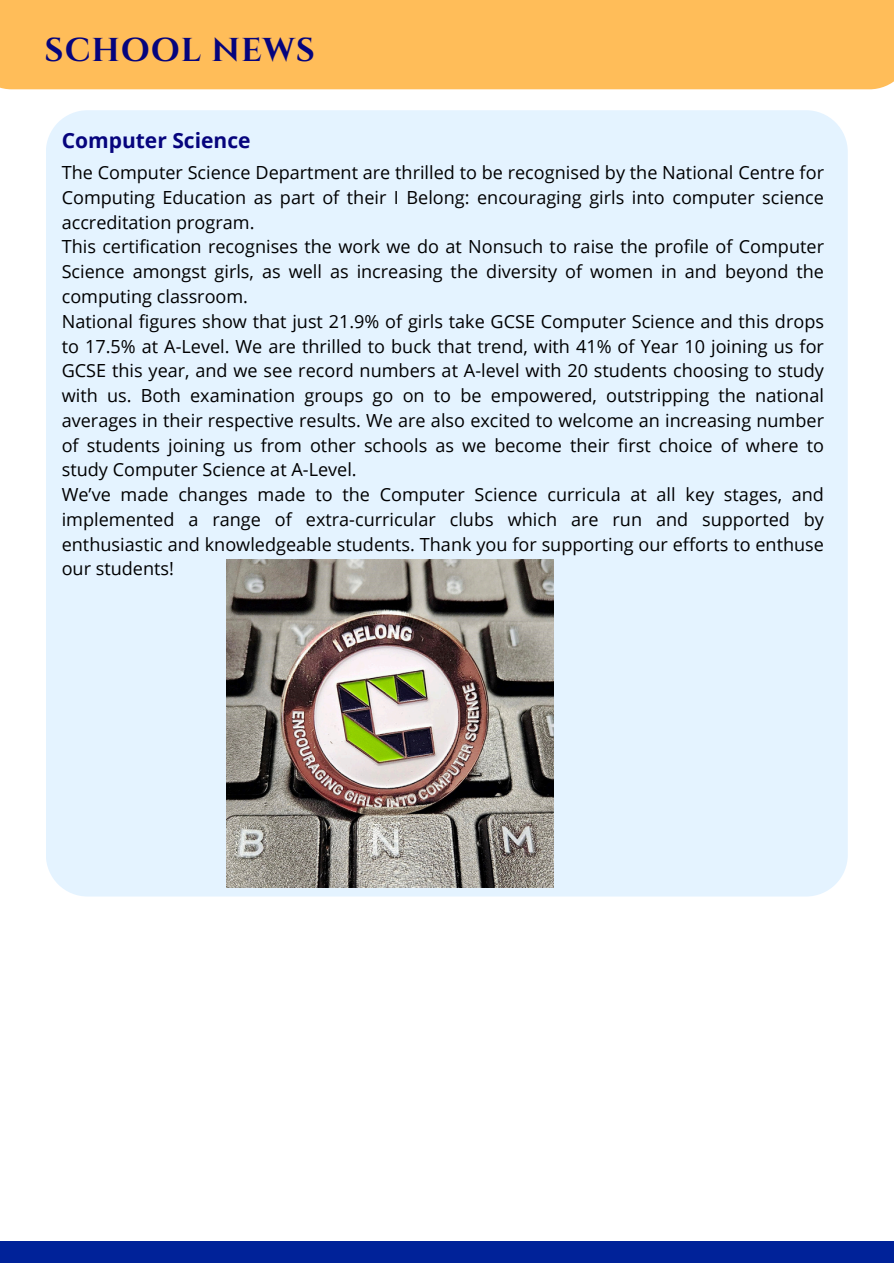
<style>
.page{position:relative;width:894px;height:1264px;background:#fff}
.page>*{position:absolute;margin:0;border:0;box-sizing:border-box;transform-origin:0 0}
.t1{font:700 33px "Cinzel";letter-spacing:.03em;color:#06047d}
.t2{font:700 21px "Open Sans";color:#06047d}
.t3{font:18px/24.8px "Open Sans";color:#000;text-align:justify}
</style>
<div class="page">
<div style="left:0;top:1241px;width:893px;height:22px;background:#029"></div>
<div style="left:0;top:0;width:893px;height:89px;background:#ffbd59"></div>
<div style="left:46px;top:110px;width:801px;height:786px;background:#e4f3ff"></div>
<img style="left:226px;top:559px;width:327px;height:328px">
<p class="t1" style="left:45px;top:29px;width:272px">SCHOOL NEWS</p>
<p class="t2" style="left:62px;top:125px;width:190px">Computer Science</p>
<h2 class="t3" style="left:62px;top:160px;width:763px">The Computer Science Department are thrilled to be recognised by the National Centre for Computing Education as part of their I Belong: encouraging girls into computer science accreditation program.</h2>
<p class="t3" style="left:62px;top:234px;width:763px">This certification recognises the work we do at Nonsuch to raise the profile of Computer Science amongst girls, as well as increasing the diversity of women in and beyond the computing classroom.</p>
<p class="t3" style="left:62px;top:308px;width:763px">National figures show that just 21.9% of girls take GCSE Computer Science and this drops to 17.5% at A-Level. We are thrilled to buck that trend, with 41% of Year 10 joining us for GCSE this year, and we see record numbers at A-level with 20 students choosing to study with us. Both examination groups go on to be empowered, outstripping the national averages in their respective results. We are also excited to welcome an increasing number of students joining us from other schools as we become their first choice of where to study Computer Science at A-Level.</p>
<p class="t3" style="left:62px;top:481px;width:763px">We’ve made changes made to the Computer Science curricula at all key stages, and implemented a range of extra-curricular clubs which are run and supported by enthusiastic and knowledgeable students. Thank you for supporting our efforts to enthuse our students!</p>
</div>
